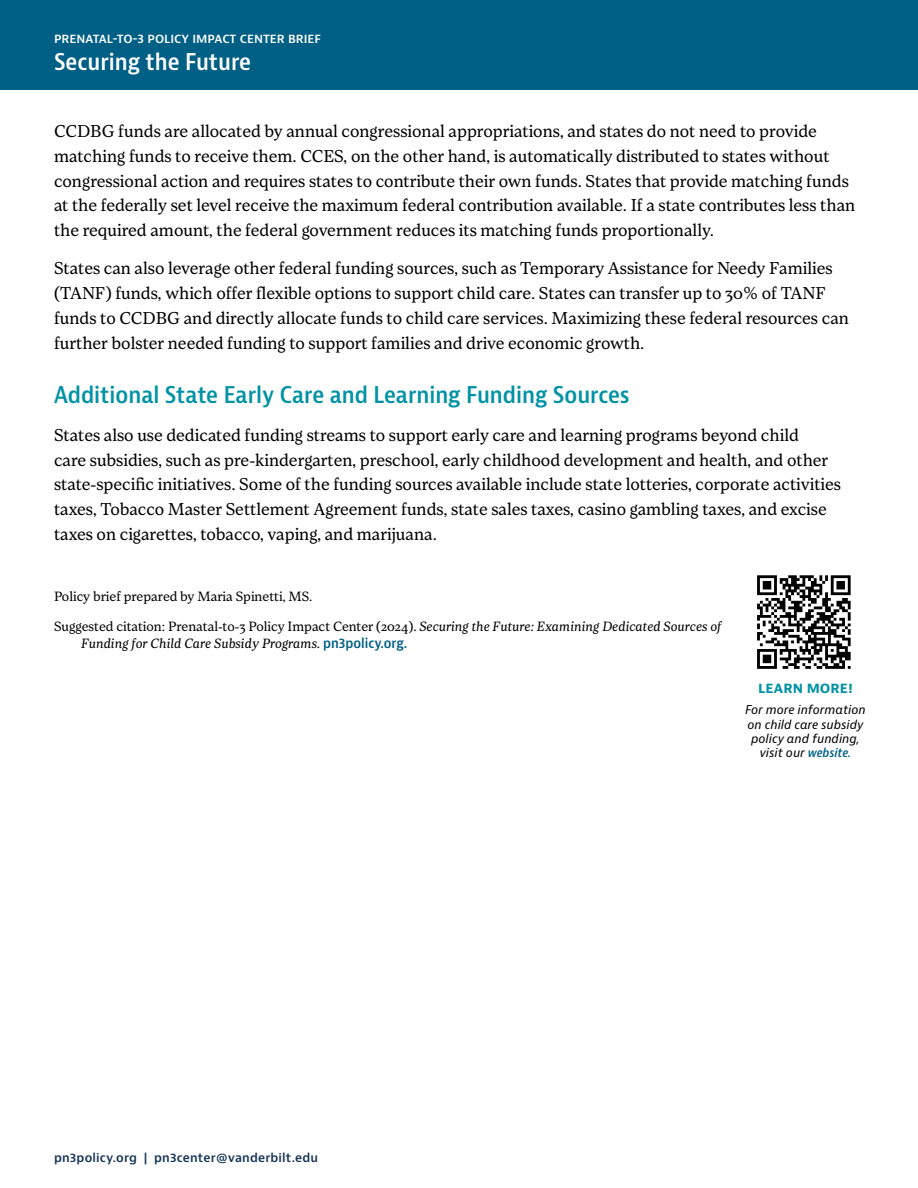
<style>
.page{position:relative;width:918px;height:1188px;background:#fff}
.page>*{position:absolute;margin:0;border:0;box-sizing:border-box;transform-origin:0 0}
.t1{font:600 condensed 22.5px "Bernina Sans";color:#0092a5}
.t2{font:600 condensed 22.5px "Bernina Sans";color:#fff}
.t3{font:17.25px/24.8px "Loretta";color:#000}
.t4{font:italic 13.5px/16.8px "Loretta";color:#000}
.t5{font:13.5px "Loretta";color:#000}
.t6{font:700 13.5px "Bernina Sans";letter-spacing:.005em;color:#0092a5}
.t7{font:italic 12px/14.4px "Bernina Sans";color:#000;text-align:center}
.t8{font:600 12px "Bernino Sans";letter-spacing:.015em;color:#153456}
.t9{font:600 12px "Bernina Sans";color:#fff}
.s1{font-style:normal}
.s2{font-family:"Bernina Sans";font-weight:600;font-style:normal;font-stretch:condensed;color:#005f85}
.s3{font-weight:600;font-stretch:condensed;color:#005f85}
</style>
<div class="page">
<div style="left:0;top:0;width:918px;height:89px;background:#005f85"></div>
<svg style="left:757px;top:575px;width:94px;height:94px"></svg>
<p class="t9" style="left:54px;top:31px;width:269px">PRENATAL-TO-3 POLICY IMPACT CENTER BRIEF</p>
<h1 class="t2" style="left:54px;top:48px;width:199px">Securing the Future</h1>
<p class="t3" style="left:54px;top:119px;width:803px">CCDBG funds are allocated by annual congressional appropriations, and states do not need to provide matching funds to receive them. CCES, on the other hand, is automatically distributed to states without congressional action and requires states to contribute their own funds. States that provide matching funds at the federally set level receive the maximum federal contribution available. If a state contributes less than the required amount, the federal government reduces its matching funds proportionally.</p>
<p class="t3" style="left:54px;top:256px;width:796px">States can also leverage other federal funding sources, such as Temporary Assistance for Needy Families (TANF) funds, which offer flexible options to support child care. States can transfer up to 30% of TANF funds to CCDBG and directly allocate funds to child care services. Maximizing these federal resources can further bolster needed funding to support families and drive economic growth.</p>
<h1 class="t1" style="left:54px;top:380px;width:577px">Additional State Early Care and Learning Funding Sources</h1>
<p class="t3" style="left:54px;top:423px;width:789px">States also use dedicated funding streams to support early care and learning programs beyond child<br>care subsidies, such as pre-kindergarten, preschool, early childhood development and health, and other state-specific initiatives. Some of the funding sources available include state lotteries, corporate activities taxes, Tobacco Master Settlement Agreement funds, state sales taxes, casino gambling taxes, and excise taxes on cigarettes, tobacco, vaping, and marijuana.</p>
<p class="t5" style="left:54px;top:589px;width:260px">Policy brief prepared by Maria Spinetti, MS.</p>
<p class="t4" style="left:81px;top:618px;width:642px;text-indent:-27px"><span class="s1">Suggested citation: Prenatal-to-3 Policy Impact Center (2024).</span> Securing the Future: Examining Dedicated Sources of<br>Funding for Child Care Subsidy Programs. <span class="s2">pn3policy.org.</span></p>
<p class="t6" style="left:758px;top:679px;width:96px">LEARN MORE!</p>
<p class="t7" style="left:745px;top:703px;width:122px">For more information on child care subsidy policy and funding, visit our <span class="s3">website.</span></p>
<p class="t8" style="left:54px;top:1150px;width:266px">pn3policy.org | pn3center@vanderbilt.edu</p>
</div>
